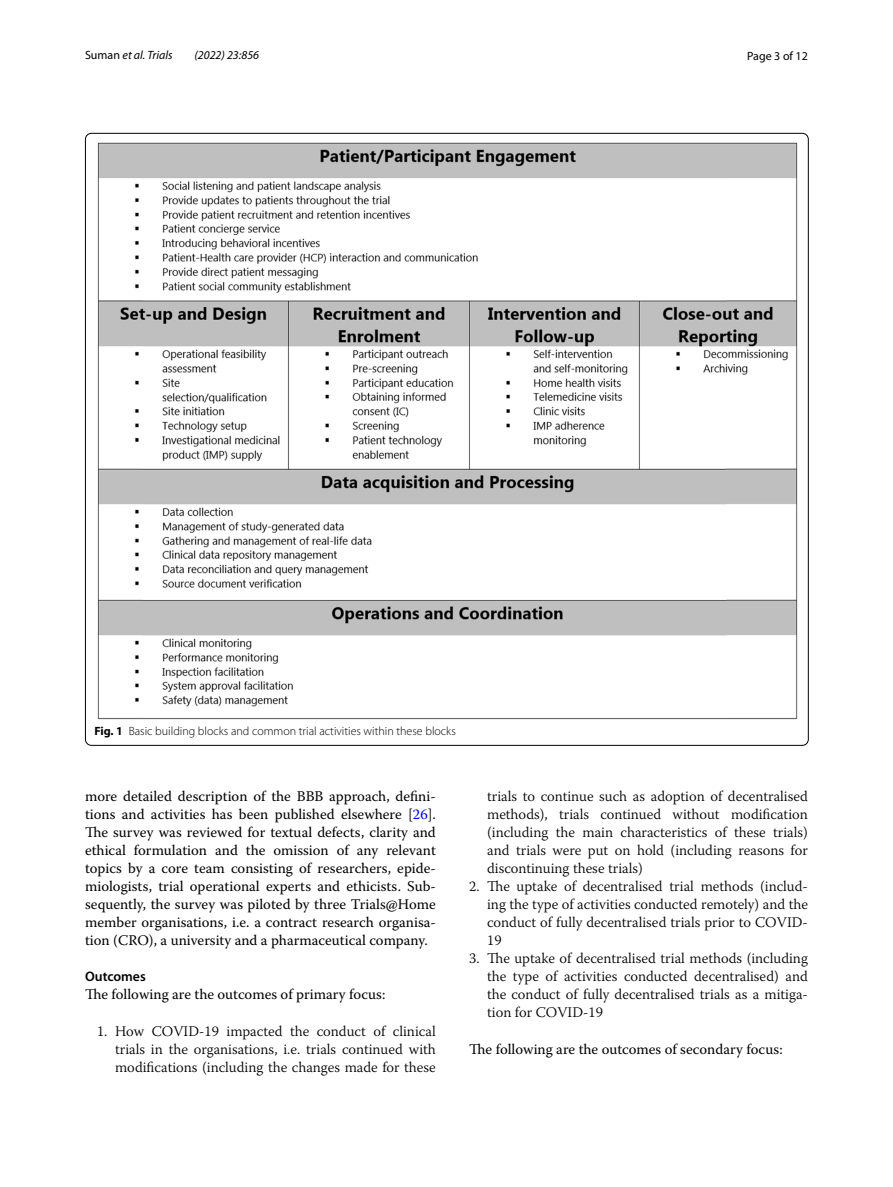
<style>
.page{position:relative;width:893px;height:1187px;background:#fff}
.page>*{position:absolute;margin:0;border:0;box-sizing:border-box;transform-origin:0 0}
.t1{font:300 14.7px/18px "Warnock Pro";color:#000;text-align:justify}
.t2{font:14.7px/18px "Warnock Pro";color:#000;text-align:justify}
.t3{font:600 13.8px "Myriad Pro";color:#000}
.t4{font:300 12px "Myriad Pro";color:#000}
.t5{font:italic 12px "Myriad Pro";color:#000}
.t6{font:12px "Myriad Pro";color:#000}
.s1{font-style:normal}
.s2{font-weight:700}
.s3{color:#00f}
</style>
<div class="page">
<img style="left:97px;top:142px;width:700px;height:578px">
<p class="t5" style="left:85px;top:48px;width:89px"><span class="s1">Suman</span> et al. Trials</p>
<p class="t5" style="left:194px;top:48px;width:66px">(2022) 23:856</p>
<p class="t6" style="left:747px;top:48px;width:62px">Page 3 of 12</p>
<p class="t4" style="left:94px;top:724px;width:363px"><span class="s2">Fig. 1</span> Basic building blocks and common trial activities within these blocks</p>
<p class="t2" style="left:85px;top:786px;width:352px">more detailed description of the BBB approach, defini&shy;tions and activities has been published elsewhere [<span class="s3">26</span>].<br>The survey was reviewed for textual defects, clarity and ethical formulation and the omission of any relevant topics by a core team consisting of researchers, epide&shy;miologists, trial operational experts and ethicists. Sub&shy;sequently, the survey was piloted by three Trials@Home member organisations, i.e. a contract research organisa&shy;tion (CRO), a university and a pharmaceutical company.</p>
<p class="t3" style="left:85px;top:967px;width:62px">Outcomes</p>
<p class="t2" style="left:85px;top:984px;width:302px">The following are the outcomes of primary focus:</p>
<p class="t1" style="left:115px;top:1021px;width:322px;text-indent:-18px">1. How COVID-19 impacted the conduct of clinical trials in the organisations, i.e. trials continued with modifications (including the changes made for these</p>
<p class="t1" style="left:487px;top:786px;width:322px">trials to continue such as adoption of decentralised methods), trials continued without modification (including the main characteristics of these trials) and trials were put on hold (including reasons for discontinuing these trials)</p>
<p class="t1" style="left:487px;top:876px;width:322px;text-indent:-18px">2. The uptake of decentralised trial methods (includ&shy;ing the type of activities conducted remotely) and the conduct of fully decentralised trials prior to COVID-19</p>
<p class="t1" style="left:487px;top:948px;width:322px;text-indent:-18px">3. The uptake of decentralised trial methods (including the type of activities conducted decentralised) and the conduct of fully decentralised trials as a mitiga&shy;tion for COVID-19</p>
<p class="t2" style="left:469px;top:1039px;width:315px">The following are the outcomes of secondary focus:</p>
</div>
